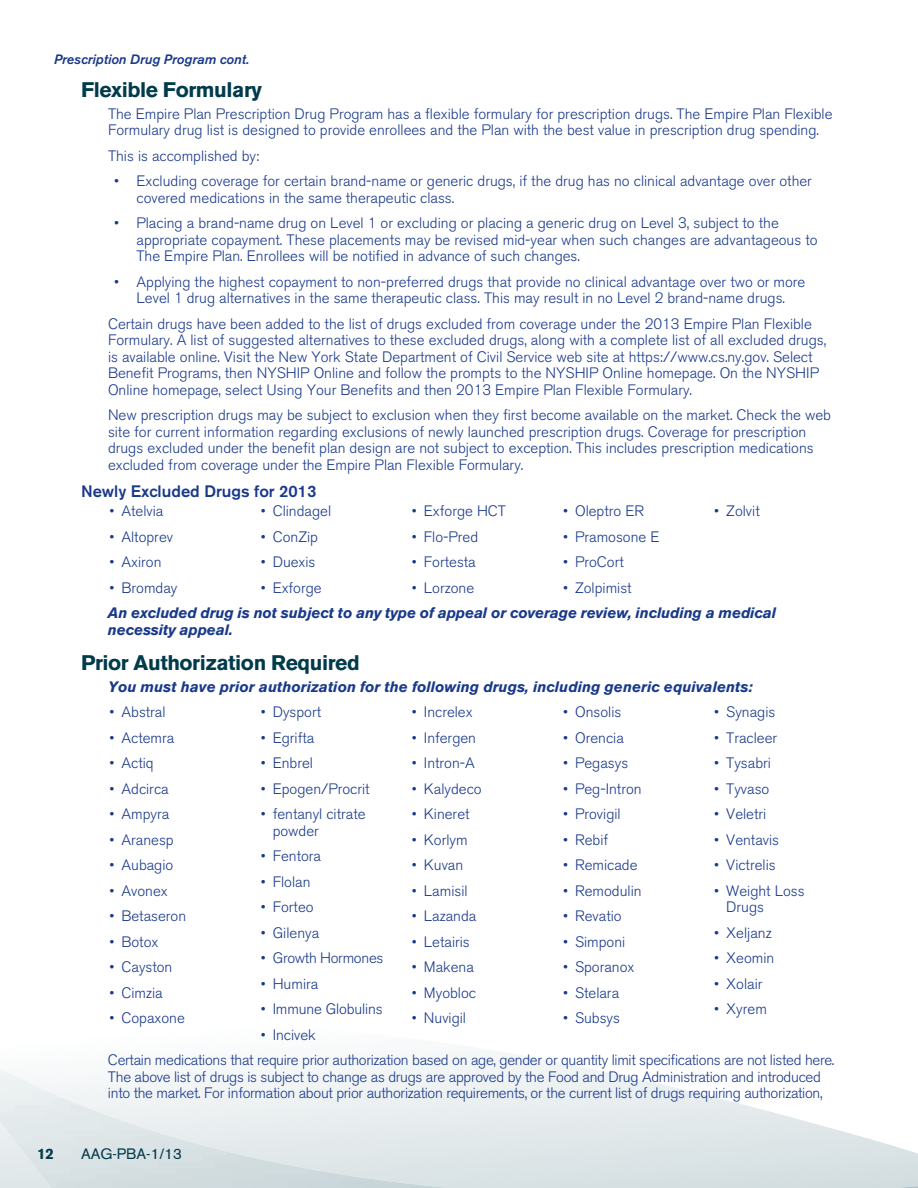
<style>
.page{position:relative;width:918px;height:1188px;background:#fff}
.page>*{position:absolute;margin:0;border:0;box-sizing:border-box;transform-origin:0 0}
.t1{font:700 21px "Akzidenz Grotesk BE";letter-spacing:-.02em;color:#003b4c}
.t2{font:500 16.5px "Akzidenz Grotesk BE";color:#19398a}
.t3{font:300 15px/16.5px "Akzidenz Grotesk BE";color:#19398a}
.t4{font:300 15px/16.5px "Akzidenz Grotesk BE";letter-spacing:-.02em;color:#19398a}
.t5{font:italic 700 15px/16.5px "Akzidenz Grotesk BE";letter-spacing:-.01em;color:#19398a}
.t6{font:15px "Akzidenz Grotesk BE";color:#003b4c}
.t7{font:700 15px "Akzidenz Grotesk BE";color:#003b4c}
.t8{font:italic 500 13.5px "Akzidenz Grotesk BE";color:#19398a}
</style>
<div class="page">
<svg style="left:402px;top:1053px;width:147px;height:8px"></svg>
<p class="t8" style="left:54px;top:52px;width:197px">Prescription Drug Program cont.</p>
<h1 class="t1" style="left:81px;top:77px;width:182px">Flexible Formulary</h1>
<p class="t3" style="left:108px;top:106px;width:726px">The Empire Plan Prescription Drug Program has a flexible formulary for prescription drugs. The Empire Plan Flexible<br>Formulary drug list is designed to provide enrollees and the Plan with the best value in prescription drug spending.</p>
<p class="t3" style="left:108px;top:148px;width:153px">This is accomplished by:</p>
<p class="t3" style="left:136px;top:173px;width:677px;text-indent:-22px">• Excluding coverage for certain brand-name or generic drugs, if the drug has no clinical advantage over other covered medications in the same therapeutic class.</p>
<p class="t3" style="left:136px;top:215px;width:683px;text-indent:-22px">• Placing a brand-name drug on Level 1 or excluding or placing a generic drug on Level 3, subject to the appropriate copayment. These placements may be revised mid-year when such changes are advantageous to<br>The Empire Plan. Enrollees will be notified in advance of such changes.</p>
<p class="t3" style="left:114px;top:274px;width:693px;text-align:center">• Applying the highest copayment to non-preferred drugs that provide no clinical advantage over two or more<br>Level 1 drug alternatives in the same therapeutic class. This may result in no Level 2 brand-name drugs.</p>
<p class="t3" style="left:108px;top:316px;width:720px">Certain drugs have been added to the list of drugs excluded from coverage under the 2013 Empire Plan Flexible Formulary. A list of suggested alternatives to these excluded drugs, along with a complete list of all excluded drugs, is available online. Visit the New York State Department of Civil Service web site at https://www.cs.ny.gov. Select Benefit Programs, then NYSHIP Online and follow the prompts to the NYSHIP Online homepage. On the NYSHIP Online homepage, select Using Your Benefits and then 2013 Empire Plan Flexible Formulary.</p>
<p class="t3" style="left:108px;top:407px;width:724px">New prescription drugs may be subject to exclusion when they first become available on the market. Check the web site for current information regarding exclusions of newly launched prescription drugs. Coverage for prescription drugs excluded under the benefit plan design are not subject to exception. This includes prescription medications excluded from coverage under the Empire Plan Flexible Formulary.</p>
<p class="t2" style="left:81px;top:481px;width:237px">Newly Excluded Drugs for 2013</p>
<p class="t3" style="left:110px;top:503px;width:55px">• Atelvia</p>
<p class="t3" style="left:110px;top:529px;width:65px">• Altoprev</p>
<p class="t3" style="left:110px;top:554px;width:54px">• Axiron</p>
<p class="t3" style="left:110px;top:580px;width:69px">• Bromday</p>
<p class="t3" style="left:261px;top:503px;width:72px">• Clindagel</p>
<p class="t3" style="left:261px;top:529px;width:59px">• ConZip</p>
<p class="t3" style="left:261px;top:554px;width:56px">• Duexis</p>
<p class="t3" style="left:261px;top:580px;width:63px">• Exforge</p>
<p class="t3" style="left:412px;top:503px;width:96px">• Exforge HCT</p>
<p class="t3" style="left:412px;top:529px;width:68px">• Flo-Pred</p>
<p class="t3" style="left:412px;top:554px;width:65px">• Fortesta</p>
<p class="t3" style="left:412px;top:580px;width:64px">• Lorzone</p>
<p class="t3" style="left:563px;top:503px;width:83px">• Oleptro ER</p>
<p class="t3" style="left:563px;top:529px;width:98px">• Pramosone E</p>
<p class="t3" style="left:563px;top:554px;width:62px">• ProCort</p>
<p class="t3" style="left:563px;top:580px;width:70px">• Zolpimist</p>
<p class="t3" style="left:714px;top:503px;width:47px">• Zolvit</p>
<p class="t5" style="left:108px;top:605px;width:670px">An excluded drug is not subject to any type of appeal or coverage review, including a medical necessity appeal.</p>
<h1 class="t1" style="left:81px;top:651px;width:280px">Prior Authorization Required</h1>
<p class="t5" style="left:108px;top:678px;width:647px">You must have prior authorization for the following drugs, including generic equivalents:</p>
<p class="t3" style="left:110px;top:704px;width:58px">• Abstral</p>
<p class="t3" style="left:110px;top:730px;width:66px">• Actemra</p>
<p class="t3" style="left:110px;top:755px;width:45px">• Actiq</p>
<p class="t3" style="left:110px;top:781px;width:61px">• Adcirca</p>
<p class="t3" style="left:110px;top:806px;width:61px">• Ampyra</p>
<p class="t3" style="left:110px;top:832px;width:66px">• Aranesp</p>
<p class="t3" style="left:110px;top:857px;width:65px">• Aubagio</p>
<p class="t3" style="left:110px;top:883px;width:60px">• Avonex</p>
<p class="t3" style="left:110px;top:908px;width:78px">• Betaseron</p>
<p class="t3" style="left:110px;top:934px;width:50px">• Botox</p>
<p class="t3" style="left:110px;top:959px;width:64px">• Cayston</p>
<p class="t3" style="left:110px;top:985px;width:55px">• Cimzia</p>
<p class="t3" style="left:110px;top:1010px;width:77px">• Copaxone</p>
<p class="t3" style="left:714px;top:704px;width:63px">• Synagis</p>
<p class="t3" style="left:714px;top:730px;width:64px">• Tracleer</p>
<p class="t3" style="left:714px;top:755px;width:58px">• Tysabri</p>
<p class="t3" style="left:714px;top:781px;width:57px">• Tyvaso</p>
<p class="t3" style="left:714px;top:806px;width:54px">• Veletri</p>
<p class="t3" style="left:714px;top:832px;width:66px">• Ventavis</p>
<p class="t3" style="left:714px;top:857px;width:63px">• Victrelis</p>
<p class="t3" style="left:726px;top:883px;width:80px;text-indent:-12px">• Weight Loss<br>Drugs</p>
<p class="t3" style="left:714px;top:925px;width:59px">• Xeljanz</p>
<p class="t3" style="left:714px;top:950px;width:62px">• Xeomin</p>
<p class="t3" style="left:714px;top:976px;width:50px">• Xolair</p>
<p class="t3" style="left:714px;top:1001px;width:54px">• Xyrem</p>
<p class="t4" style="left:108px;top:1052px;width:728px">Certain medications that require prior authorization based on age, gender or quantity limit specifications are not listed here.<br>The above list of drugs is subject to change as drugs are approved by the Food and Drug Administration and introduced into the market. For information about prior authorization requirements, or the current list of drugs requiring authorization,</p>
<p class="t3" style="left:563px;top:704px;width:60px">• Onsolis</p>
<p class="t3" style="left:563px;top:730px;width:62px">• Orencia</p>
<p class="t3" style="left:563px;top:755px;width:67px">• Pegasys</p>
<p class="t3" style="left:563px;top:781px;width:80px">• Peg-Intron</p>
<p class="t3" style="left:563px;top:806px;width:59px">• Provigil</p>
<p class="t3" style="left:563px;top:832px;width:47px">• Rebif</p>
<p class="t3" style="left:563px;top:857px;width:76px">• Remicade</p>
<p class="t3" style="left:563px;top:883px;width:80px">• Remodulin</p>
<p class="t3" style="left:563px;top:908px;width:60px">• Revatio</p>
<p class="t3" style="left:563px;top:934px;width:64px">• Simponi</p>
<p class="t3" style="left:563px;top:959px;width:73px">• Sporanox</p>
<p class="t3" style="left:563px;top:985px;width:58px">• Stelara</p>
<p class="t3" style="left:563px;top:1010px;width:58px">• Subsys</p>
<p class="t3" style="left:261px;top:704px;width:62px">• Dysport</p>
<p class="t3" style="left:261px;top:730px;width:55px">• Egrifta</p>
<p class="t3" style="left:261px;top:755px;width:54px">• Enbrel</p>
<p class="t3" style="left:261px;top:781px;width:110px">• Epogen/Procrit</p>
<p class="t3" style="left:273px;top:806px;width:94px;text-indent:-12px">• fentanyl citrate powder</p>
<p class="t3" style="left:261px;top:848px;width:62px">• Fentora</p>
<p class="t3" style="left:261px;top:874px;width:51px">• Flolan</p>
<p class="t3" style="left:261px;top:899px;width:54px">• Forteo</p>
<p class="t3" style="left:261px;top:925px;width:60px">• Gilenya</p>
<p class="t4" style="left:261px;top:950px;width:124px">• Growth Hormones</p>
<p class="t3" style="left:261px;top:976px;width:59px">• Humira</p>
<p class="t3" style="left:261px;top:1001px;width:123px">• Immune Globulins</p>
<p class="t3" style="left:261px;top:1027px;width:57px">• Incivek</p>
<p class="t3" style="left:412px;top:704px;width:62px">• Increlex</p>
<p class="t3" style="left:412px;top:730px;width:66px">• Infergen</p>
<p class="t3" style="left:412px;top:755px;width:64px">• Intron-A</p>
<p class="t3" style="left:412px;top:781px;width:71px">• Kalydeco</p>
<p class="t3" style="left:412px;top:806px;width:59px">• Kineret</p>
<p class="t3" style="left:412px;top:832px;width:57px">• Korlym</p>
<p class="t3" style="left:412px;top:857px;width:53px">• Kuvan</p>
<p class="t3" style="left:412px;top:883px;width:57px">• Lamisil</p>
<p class="t3" style="left:412px;top:908px;width:66px">• Lazanda</p>
<p class="t3" style="left:412px;top:934px;width:59px">• Letairis</p>
<p class="t3" style="left:412px;top:959px;width:64px">• Makena</p>
<p class="t3" style="left:412px;top:985px;width:66px">• Myobloc</p>
<p class="t3" style="left:412px;top:1010px;width:56px">• Nuvigil</p>
<p class="t7" style="left:37px;top:1145px;width:18px">12</p>
<p class="t6" style="left:81px;top:1145px;width:102px">AAG-PBA-1/13</p>
</div>
